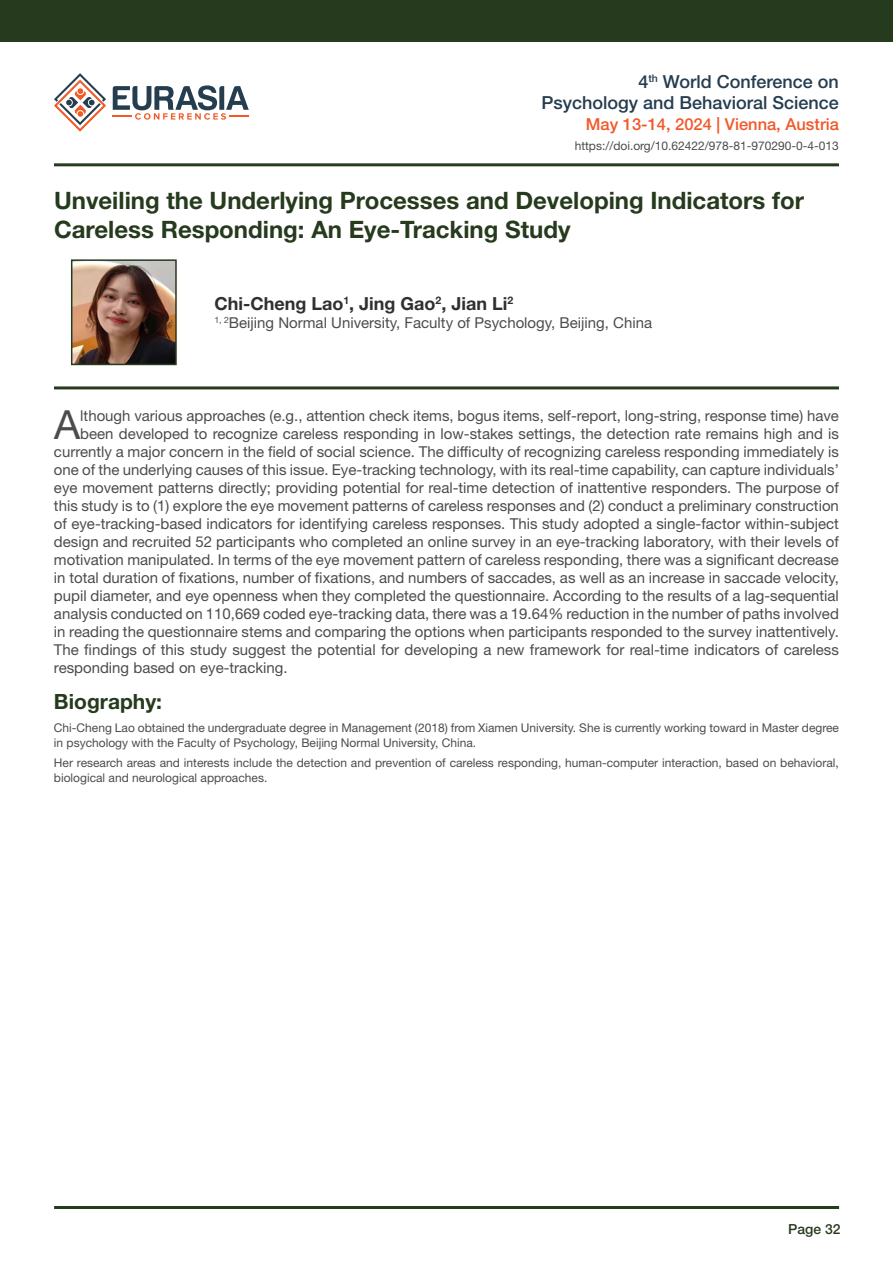
<style>
.page{position:relative;width:893px;height:1263px;background:#fff}
.page>*{position:absolute;margin:0;border:0;box-sizing:border-box;transform-origin:0 0}
.t1{font:40.2px "Helvetica Neue LT Std";color:#4b4c4d}
.t2{font:700 24px/28.8px "Helvetica Neue LT Std";color:#263a1d}
.t3{font:700 21px "Helvetica Neue LT Std";color:#263a1d}
.t4{font:500 18px/21.6px "Helvetica Neue LT Std";color:#243d50;text-align:right}
.t5{font:700 18px "Helvetica Neue LT Std";color:#312f30}
.t6{font:500 16.5px "Helvetica Neue LT Std";color:#f1592a}
.t7{font:15px "Helvetica Neue LT Std";color:#4b4c4d}
.t8{font:500 13.95px "Helvetica Neue LT Std";color:#263a1d}
.t9{font:12px/14.4px "Helvetica Neue LT Std";color:#4b4c4d}
</style>
<div class="page">
<div style="left:0;top:0;width:893px;height:41px;background:#263a1d"></div>
<hr style="left:54px;top:1206px;width:785px;height:3px;background:#263a1d">
<hr style="left:54px;top:163px;width:785px;height:3px;background:#263a1d">
<svg style="left:113px;top:85px;width:136px;height:35px"></svg>
<svg style="left:54px;top:73px;width:52px;height:59px"></svg>
<img style="left:74px;top:262px;width:100px;height:100px">
<div style="left:71px;top:259px;width:106px;height:106px;border:2px solid #263a1d"></div>
<hr style="left:54px;top:386px;width:785px;height:3px;background:#263a1d">
<p class="t4" style="left:541px;top:70px;width:299px">4<sup>th</sup> World Conference on<br>Psychology and Behavioral Science</p>
<p class="t6" style="left:586px;top:114px;width:254px">May 13-14, 2024 | Vienna, Austria</p>
<p class="t9" style="left:575px;top:139px;width:266px">https://doi.org/10.62422/978-81-970290-0-4-013</p>
<p class="t2" style="left:54px;top:186px;width:752px">Unveiling the Underlying Processes and Developing Indicators for<br>Careless Responding: An Eye-Tracking Study</p>
<p class="t5" style="left:214px;top:292px;width:300px">Chi-Cheng Lao<sup>1</sup>, Jing Gao<sup>2</sup>, Jian Li<sup>2</sup></p>
<p class="t7" style="left:214px;top:313px;width:439px"><sup>1,</sup> <sup>2</sup>Beijing Normal University, Faculty of Psychology, Beijing, China</p>
<p class="t1" style="left:54px;top:401px;width:28px">A</p>
<p class="t7" style="left:80px;top:407px;width:760px">lthough various approaches (e.g., attention check items, bogus items, self-report, long-string, response time) have</p>
<p class="t7" style="left:80px;top:425px;width:760px">been developed to recognize careless responding in low-stakes settings, the detection rate remains high and is</p>
<p class="t7" style="left:54px;top:443px;width:786px">currently a major concern in the field of social science. The difficulty of recognizing careless responding immediately is</p>
<p class="t7" style="left:54px;top:461px;width:786px">one of the underlying causes of this issue. Eye-tracking technology, with its real-time capability, can capture individuals’</p>
<p class="t7" style="left:54px;top:479px;width:786px">eye movement patterns directly; providing potential for real-time detection of inattentive responders. The purpose of</p>
<p class="t7" style="left:54px;top:497px;width:786px">this study is to (1) explore the eye movement patterns of careless responses and (2) conduct a preliminary construction</p>
<p class="t7" style="left:54px;top:515px;width:786px">of eye-tracking-based indicators for identifying careless responses. This study adopted a single-factor within-subject</p>
<p class="t7" style="left:54px;top:533px;width:786px">design and recruited 52 participants who completed an online survey in an eye-tracking laboratory, with their levels of</p>
<p class="t7" style="left:54px;top:551px;width:786px">motivation manipulated. In terms of the eye movement pattern of careless responding, there was a significant decrease</p>
<p class="t7" style="left:54px;top:569px;width:786px">in total duration of fixations, number of fixations, and numbers of saccades, as well as an increase in saccade velocity,</p>
<p class="t7" style="left:54px;top:587px;width:786px">pupil diameter, and eye openness when they completed the questionnaire. According to the results of a lag-sequential</p>
<p class="t7" style="left:54px;top:605px;width:786px">analysis conducted on 110,669 coded eye-tracking data, there was a 19.64% reduction in the number of paths involved</p>
<p class="t7" style="left:54px;top:623px;width:786px">in reading the questionnaire stems and comparing the options when participants responded to the survey inattentively.</p>
<p class="t7" style="left:54px;top:641px;width:786px">The findings of this study suggest the potential for developing a new framework for real-time indicators of careless</p>
<p class="t7" style="left:54px;top:659px;width:235px">responding based on eye-tracking.</p>
<p class="t3" style="left:54px;top:689px;width:110px">Biography:</p>
<p class="t9" style="left:54px;top:720px;width:786px">Chi-Cheng Lao obtained the undergraduate degree in Management (2018) from Xiamen University. She is currently working toward in Master degree in psychology with the Faculty of Psychology, Beijing Normal University, China.</p>
<p class="t9" style="left:54px;top:756px;width:786px">Her research areas and interests include the detection and prevention of careless responding, human-computer interaction, based on behavioral, biological and neurological approaches.</p>
<p class="t8" style="left:788px;top:1221px;width:54px">Page 32</p>
</div>
